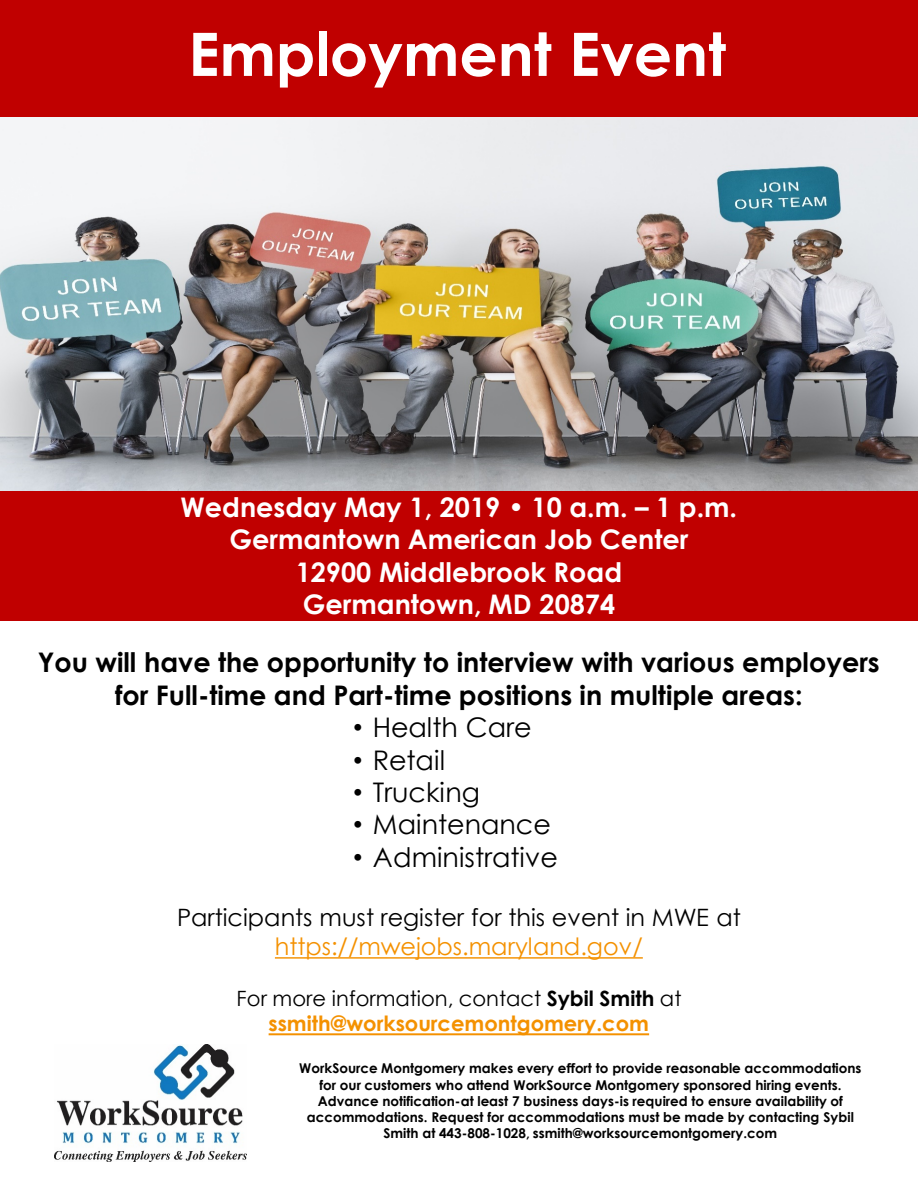
<style>
.page{position:relative;width:918px;height:1188px;background:#fff}
.page>*{position:absolute;margin:0;border:0;box-sizing:border-box;transform-origin:0 0}
.t1{font:700 60px "Century Gothic";color:#fff}
.t2{font:700 27px/32.4px "Century Gothic";color:#000;text-align:center}
.t3{font:700 27px "Century Gothic";color:#fff}
.t4{font:27px "Century Gothic";color:#000}
.t5{font:24px/28.8px "Century Gothic";color:#000;text-align:center}
.t6{font:21px "Century Gothic";color:#000}
.t7{font:700 21px "Century Gothic";color:#f49100}
.t8{font:700 13.5px/16.2px "Century Gothic";color:#000;text-align:center}
.s1{font-family:"Arial"}
.s2{color:#f49100}
.s3{font-weight:700}
</style>
<div class="page">
<img style="left:54px;top:1045px;width:192px;height:116px">
<div style="left:0;top:490px;width:918px;height:131px;background:#c00000"></div>
<div style="left:0;top:0;width:918px;height:155px;background:#c00000"></div>
<svg style="left:275px;top:957px;width:368px;height:2px"></svg>
<svg style="left:269px;top:1033px;width:380px;height:2px"></svg>
<img style="left:0;top:117px;width:918px;height:373px">
<p class="t1" style="left:188px;top:9px;width:539px">Employment Event</p>
<p class="t3" style="left:181px;top:486px;width:558px">Wednesday May 1, 2019 • 10 a.m. – 1 p.m.</p>
<p class="t3" style="left:230px;top:519px;width:460px">Germantown American Job Center</p>
<p class="t3" style="left:296px;top:551px;width:328px">12900 Middlebrook Road</p>
<p class="t3" style="left:303px;top:584px;width:314px">Germantown, MD 20874</p>
<p class="t2" style="left:38px;top:645px;width:844px">You will have the opportunity to interview with various employers for Full-time and Part-time positions in multiple areas:</p>
<p class="t4" style="left:353px;top:709px;width:180px"><span class="s1">•</span> Health Care</p>
<p class="t4" style="left:353px;top:741px;width:94px"><span class="s1">•</span> Retail</p>
<p class="t4" style="left:353px;top:773px;width:128px"><span class="s1">•</span> Trucking</p>
<p class="t4" style="left:353px;top:806px;width:199px"><span class="s1">•</span> Maintenance</p>
<p class="t4" style="left:353px;top:838px;width:206px"><span class="s1">•</span> Administrative</p>
<p class="t5" style="left:177px;top:903px;width:565px">Participants must register for this event in MWE at <span class="s2">https://mwejobs.maryland.gov/</span></p>
<p class="t6" style="left:237px;top:984px;width:446px">For more information, contact <span class="s3">Sybil Smith</span> at</p>
<p class="t7" style="left:269px;top:1008px;width:382px">ssmith@worksourcemontgomery.com</p>
<p class="t8" style="left:299px;top:1060px;width:564px">WorkSource Montgomery makes every e<span class="s1">ff</span>ort to provide reasonable accommodations for our customers who attend WorkSource Montgomery sponsored hiring events.<br>Advance notification-at least 7 business days-is required to ensure availability of accommodations. Request for accommodations must be made by contacting Sybil Smith at 443-808-1028, ssmith@worksourcemontgomery.com</p>
</div>
